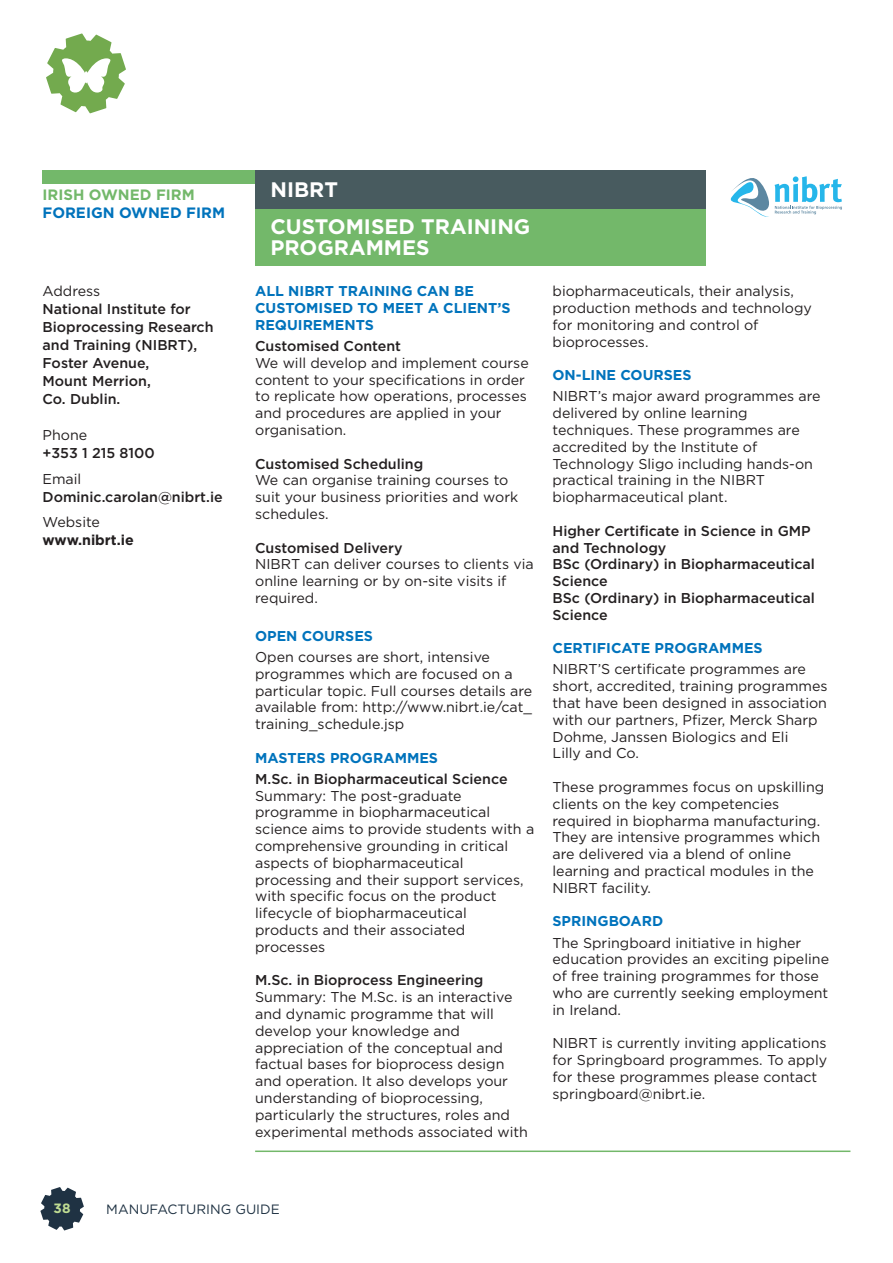
<style>
.page{position:relative;width:893px;height:1263px;background:#fff}
.page>*{position:absolute;margin:0;border:0;box-sizing:border-box;transform-origin:0 0}
.t1{font:700 21px/37.2px "Gotham";color:#fff}
.t2{font:700 15px "Gotham";color:#0073bc}
.t3{font:700 15px "Gotham";color:#73b86a}
.t4{font:14.25px/16.8px "Gotham";color:#231f20}
.t5{font:500 14.25px/16.8px "Gotham";color:#231f20}
.t6{font:700 14.25px/16.8px "Gotham";color:#0073bc}
.t7{font:700 14.25px "Gotham";color:#231f20}
.t8{font:13.5px "Gotham";color:#1f3243}
.t9{font:700 13.5px "Gotham";color:#bfdc92}
</style>
<div class="page">
<svg style="left:40px;top:1187px;width:44px;height:43px"></svg>
<div style="left:255px;top:170px;width:451px;height:96px;background:#73b86a"></div>
<div style="left:43px;top:170px;width:595px;height:13px;background:#73b86a"></div>
<div style="left:255px;top:170px;width:451px;height:39px;background:#485b5f"></div>
<hr style="left:255px;top:1150px;width:595px;height:2px;background:#73b86a">
<svg style="left:46px;top:34px;width:80px;height:79px"></svg>
<svg style="left:731px;top:176px;width:111px;height:41px"></svg>
<p class="t3" style="left:43px;top:190px;width:154px">IRISH OWNED FIRM</p>
<p class="t2" style="left:43px;top:208px;width:184px">FOREIGN OWNED FIRM</p>
<p class="t4" style="left:43px;top:284px;width:59px">Address</p>
<p class="t5" style="left:43px;top:301px;width:173px;line-height:18px">National Institute for<br>Bioprocessing Research and Training (NIBRT),<br>Foster Avenue,<br>Mount Merrion,<br>Co. Dublin.</p>
<p class="t4" style="left:43px;top:428px;width:46px">Phone</p>
<p class="t5" style="left:43px;top:446px;width:114px">+353 1 215 8100</p>
<p class="t4" style="left:43px;top:472px;width:40px">Email</p>
<p class="t5" style="left:43px;top:490px;width:182px">Dominic.carolan@nibrt.ie</p>
<p class="t4" style="left:43px;top:515px;width:59px">Website</p>
<p class="t7" style="left:43px;top:535px;width:93px">WWW.NIBRT.IE</p>
<h1 class="t1" style="left:270px;top:172px;width:261px">NIBRT<br>CUSTOMISED TRAINING</h1>
<h1 class="t1" style="left:270px;top:231px;width:161px">PROGRAMMES</h1>
<p class="t6" style="left:255px;top:284px;width:257px">ALL NIBRT TRAINING CAN BE<br>CUSTOMISED TO MEET A CLIENT’S<br>REQUIREMENTS</p>
<p class="t5" style="left:255px;top:339px;width:147px">Customised Content</p>
<p class="t4" style="left:255px;top:355px;width:275px">We will develop and implement course content to your specifications in order to replicate how operations, processes and procedures are applied in your organisation.</p>
<p class="t5" style="left:255px;top:456px;width:170px">Customised Scheduling</p>
<p class="t4" style="left:255px;top:473px;width:265px">We can organise training courses to suit your business priorities and work schedules.</p>
<p class="t5" style="left:255px;top:540px;width:149px">Customised Delivery</p>
<p class="t4" style="left:255px;top:557px;width:280px">NIBRT can deliver courses to clients via online learning or by on-site visits if required.</p>
<p class="t6" style="left:255px;top:629px;width:119px">OPEN COURSES</p>
<p class="t4" style="left:255px;top:650px;width:279px">Open courses are short, intensive programmes which are focused on a particular topic. Full courses details are available from: http://www.nibrt.ie/cat_ training_schedule.jsp</p>
<p class="t6" style="left:255px;top:750px;width:184px">MASTERS PROGRAMMES</p>
<p class="t5" style="left:255px;top:771px;width:254px">M.Sc. in Biopharmaceutical Science</p>
<p class="t4" style="left:255px;top:788px;width:281px">Summary: The post-graduate programme in biopharmaceutical science aims to provide students with a comprehensive grounding in critical aspects of biopharmaceutical processing and their support services, with specific focus on the product lifecycle of biopharmaceutical<br>products and their associated processes</p>
<p class="t5" style="left:255px;top:973px;width:230px">M.Sc. in Bioprocess Engineering</p>
<p class="t4" style="left:255px;top:990px;width:274px">Summary: The M.Sc. is an interactive and dynamic programme that will develop your knowledge and appreciation of the conceptual and factual bases for bioprocess design and operation. It also develops your understanding of bioprocessing, particularly the structures, roles and experimental methods associated with</p>
<p class="t4" style="left:553px;top:284px;width:261px">biopharmaceuticals, their analysis, production methods and technology for monitoring and control of bioprocesses.</p>
<p class="t6" style="left:552px;top:368px;width:141px">ON-LINE COURSES</p>
<p class="t4" style="left:552px;top:389px;width:270px">NIBRT’s major award programmes are delivered by online learning techniques. These programmes are accredited by the Institute of<br>Technology Sligo including hands-on practical training in the NIBRT biopharmaceutical plant.</p>
<p class="t5" style="left:552px;top:523px;width:264px">Higher Certificate in Science in GMP and Technology<br>BSc (Ordinary) in Biopharmaceutical<br>Science<br>BSc (Ordinary) in Biopharmaceutical<br>Science</p>
<p class="t6" style="left:552px;top:641px;width:212px">CERTIFICATE PROGRAMMES</p>
<p class="t4" style="left:552px;top:662px;width:277px">NIBRT’S certificate programmes are short, accredited, training programmes that have been designed in association with our partners, Pfizer, Merck Sharp Dohme, Janssen Biologics and Eli<br>Lilly and Co.</p>
<p class="t4" style="left:552px;top:780px;width:273px">These programmes focus on upskilling clients on the key competencies required in biopharma manufacturing.<br>They are intensive programmes which are delivered via a blend of online learning and practical modules in the NIBRT facility.</p>
<p class="t6" style="left:552px;top:914px;width:112px">SPRINGBOARD</p>
<p class="t4" style="left:552px;top:935px;width:278px">The Springboard initiative in higher education provides an exciting pipeline of free training programmes for those who are currently seeking employment in Ireland.</p>
<p class="t4" style="left:552px;top:1036px;width:276px">NIBRT is currently inviting applications for Springboard programmes. To apply for these programmes please contact springboard@nibrt.ie.</p>
<p class="t9" style="left:54px;top:1204px;width:18px">38</p>
<p class="t8" style="left:106px;top:1205px;width:175px">MANUFACTURING GUIDE</p>
</div>
